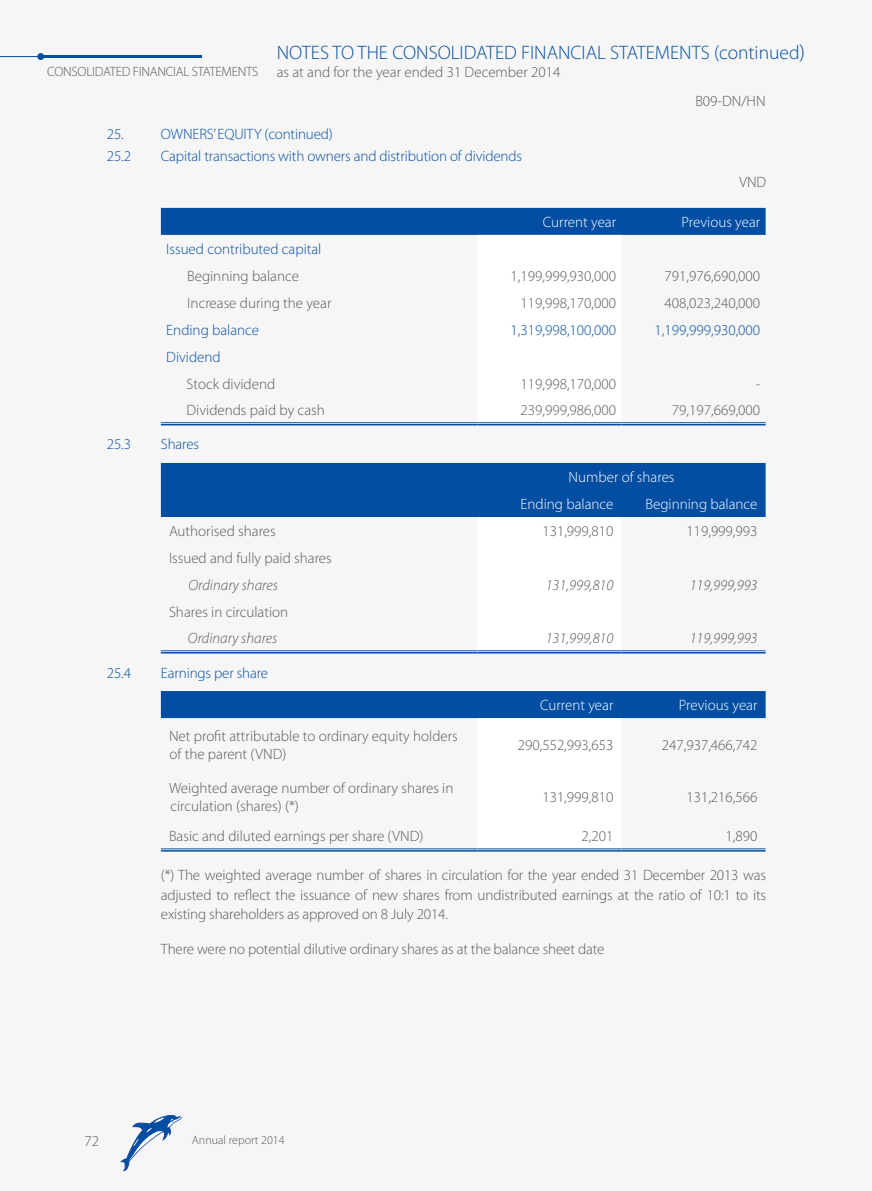
<style>
.page{position:relative;width:872px;height:1191px;background:#f6f6f6}
.page>*{position:absolute;margin:0;border:0;box-sizing:border-box;transform-origin:0 0}
.t1{font:300 19.5px "Myriad Pro";color:#034ea2}
.t2{font:300 15px/18px "Myriad Pro";color:#58595b}
.t3{font:300 15px "Myriad Pro";letter-spacing:-.01em;color:#034ea2}
.t4{font:300 15px/27px "Myriad Pro";color:#fff}
.t5{font:italic 300 15px "Myriad Pro";color:#58595b}
.t6{font:300 13.5px "Myriad Pro";letter-spacing:-.02em;color:#58595b}
.t7{font:300 12px "Myriad Pro";color:#58595b}
.s1{font-size:21px}
</style>
<div class="page">
<div style="left:161px;top:208px;width:604px;height:27px;background:#034ea2"></div>
<hr style="left:161px;top:422px;width:316px;height:3px;background:#fff">
<hr style="left:621px;top:422px;width:144px;height:3px;background:#fff">
<hr style="left:477px;top:422px;width:144px;height:3px;background:#fff">
<hr style="left:161px;top:422px;width:316px;height:1px;background:#034ea2">
<hr style="left:161px;top:424px;width:316px;height:1px;background:#034ea2">
<hr style="left:621px;top:422px;width:144px;height:1px;background:#034ea2">
<hr style="left:621px;top:424px;width:144px;height:1px;background:#034ea2">
<hr style="left:477px;top:422px;width:144px;height:1px;background:#034ea2">
<hr style="left:477px;top:424px;width:144px;height:1px;background:#034ea2">
<div style="left:161px;top:463px;width:604px;height:54px;background:#034ea2"></div>
<hr style="left:161px;top:650px;width:316px;height:3px;background:#fff">
<hr style="left:621px;top:650px;width:144px;height:3px;background:#fff">
<hr style="left:477px;top:650px;width:144px;height:3px;background:#fff">
<hr style="left:161px;top:650px;width:316px;height:1px;background:#034ea2">
<hr style="left:161px;top:652px;width:316px;height:1px;background:#034ea2">
<hr style="left:621px;top:650px;width:144px;height:1px;background:#034ea2">
<hr style="left:621px;top:652px;width:144px;height:1px;background:#034ea2">
<hr style="left:477px;top:650px;width:144px;height:1px;background:#034ea2">
<hr style="left:477px;top:652px;width:144px;height:1px;background:#034ea2">
<svg style="left:161px;top:691px;width:604px;height:28px;background:#0b54a5"></svg>
<hr style="left:161px;top:848px;width:316px;height:3px;background:#fff">
<hr style="left:621px;top:848px;width:144px;height:3px;background:#fff">
<hr style="left:477px;top:848px;width:144px;height:3px;background:#fff">
<hr style="left:161px;top:848px;width:316px;height:1px;background:#034ea2">
<hr style="left:161px;top:850px;width:316px;height:1px;background:#034ea2">
<hr style="left:621px;top:848px;width:144px;height:1px;background:#034ea2">
<hr style="left:621px;top:850px;width:144px;height:1px;background:#034ea2">
<hr style="left:477px;top:848px;width:144px;height:1px;background:#034ea2">
<hr style="left:477px;top:850px;width:144px;height:1px;background:#034ea2">
<svg style="left:121px;top:1115px;width:60px;height:55px"></svg>
<div style="left:37px;top:53px;width:7px;height:7px;background:#034ea2;border-radius:50%"></div>
<hr style="left:42px;top:55px;width:160px;height:3px;background:#034ea2">
<hr style="left:0;top:56px;width:38px;height:1px;background:#034ea2">
<p class="t6" style="left:47px;top:64px;width:213px">CONSOLIDATED FINANCIAL STATEMENTS</p>
<h1 class="t1" style="left:277px;top:41px;width:530px">NOTES TO THE CONSOLIDATED FINANCIAL STATEMENTS (continued<span class="s1">)</span></h1>
<p class="t2" style="left:277px;top:63px;width:285px">as at and for the year ended 31 December 2014</p>
<p class="t2" style="left:695px;top:92px;width:72px">B09-DN/HN</p>
<p class="t3" style="left:107px;top:125px;width:18px">25.</p>
<p class="t3" style="left:161px;top:125px;width:173px">OWNERS’ EQUITY (continued)</p>
<p class="t3" style="left:107px;top:147px;width:26px">25.2</p>
<p class="t3" style="left:161px;top:147px;width:363px">Capital transactions with owners and distribution of dividends</p>
<p class="t2" style="left:739px;top:173px;width:28px">VND</p>
<p class="t4" style="left:543px;top:208px;width:75px">Current year</p>
<p class="t4" style="left:681px;top:208px;width:80px">Previous year</p>
<p class="t3" style="left:166px;top:240px;width:157px">Issued contributed capital</p>
<p class="t2" style="left:187px;top:267px;width:113px">Beginning balance</p>
<p class="t2" style="left:510px;top:267px;width:107px">1,199,999,930,000</p>
<p class="t2" style="left:664px;top:267px;width:97px">791,976,690,000</p>
<p class="t2" style="left:187px;top:294px;width:146px">Increase during the year</p>
<p class="t2" style="left:520px;top:294px;width:97px">119,998,170,000</p>
<p class="t2" style="left:664px;top:294px;width:97px">408,023,240,000</p>
<p class="t3" style="left:166px;top:321px;width:94px">Ending balance</p>
<p class="t3" style="left:510px;top:321px;width:107px">1,319,998,100,000</p>
<p class="t3" style="left:654px;top:321px;width:107px">1,199,999,930,000</p>
<p class="t3" style="left:166px;top:348px;width:56px">Dividend</p>
<p class="t2" style="left:186px;top:375px;width:90px">Stock dividend</p>
<p class="t2" style="left:520px;top:375px;width:97px">119,998,170,000</p>
<p class="t2" style="left:755px;top:375px;width:6px">-</p>
<p class="t2" style="left:186px;top:401px;width:140px">Dividends paid by cash</p>
<p class="t2" style="left:520px;top:401px;width:97px">239,999,986,000</p>
<p class="t2" style="left:672px;top:401px;width:90px">79,197,669,000</p>
<p class="t3" style="left:107px;top:435px;width:26px">25.3</p>
<p class="t3" style="left:161px;top:435px;width:40px">Shares</p>
<p class="t4" style="left:520px;top:463px;width:155px;text-indent:48px">Number of shares<br>Ending balance</p>
<p class="t4" style="left:645px;top:490px;width:113px">Beginning balance</p>
<p class="t2" style="left:169px;top:522px;width:108px">Authorised shares</p>
<p class="t2" style="left:542px;top:522px;width:73px">131,999,810</p>
<p class="t2" style="left:686px;top:522px;width:73px">119,999,993</p>
<p class="t2" style="left:169px;top:549px;width:164px">Issued and fully paid shares</p>
<p class="t5" style="left:188px;top:576px;width:91px">Ordinary shares</p>
<p class="t5" style="left:545px;top:576px;width:69px">131,999,810</p>
<p class="t5" style="left:689px;top:576px;width:69px">119,999,993</p>
<p class="t2" style="left:169px;top:603px;width:121px">Shares in circulation</p>
<p class="t5" style="left:188px;top:629px;width:91px">Ordinary shares</p>
<p class="t5" style="left:545px;top:629px;width:69px">131,999,810</p>
<p class="t5" style="left:689px;top:629px;width:69px">119,999,993</p>
<p class="t3" style="left:107px;top:663px;width:26px">25.4</p>
<p class="t3" style="left:161px;top:663px;width:109px">Earnings per share</p>
<p class="t4" style="left:540px;top:691px;width:75px">Current year</p>
<p class="t4" style="left:679px;top:691px;width:80px">Previous year</p>
<p class="t2" style="left:169px;top:727px;width:290px">Net profit attributable to ordinary equity holders of the parent (VND)</p>
<p class="t2" style="left:518px;top:736px;width:97px">290,552,993,653</p>
<p class="t2" style="left:662px;top:736px;width:97px">247,937,466,742</p>
<p class="t2" style="left:169px;top:779px;width:286px">Weighted average number of ordinary shares in circulation (shares) (*)</p>
<p class="t2" style="left:542px;top:788px;width:73px">131,999,810</p>
<p class="t2" style="left:686px;top:788px;width:73px">131,216,566</p>
<p class="t2" style="left:169px;top:827px;width:256px">Basic and diluted earnings per share (VND)</p>
<p class="t2" style="left:581px;top:827px;width:33px">2,201</p>
<p class="t2" style="left:725px;top:827px;width:33px">1,890</p>
<p class="t2" style="left:161px;top:865px;width:607px;line-height:19.5px;text-align:justify">(*) The weighted average number of shares in circulation for the year ended 31 December 2013 was adjusted to reflect the issuance of new shares from undistributed earnings at the ratio of 10:1 to its existing shareholders as approved on 8 July 2014.</p>
<p class="t2" style="left:161px;top:939px;width:445px">There were no potential dilutive ordinary shares as at the balance sheet date</p>
<p class="t2" style="left:85px;top:1132px;width:16px">72</p>
<p class="t7" style="left:192px;top:1132px;width:94px">Annual report 2014</p>
</div>
